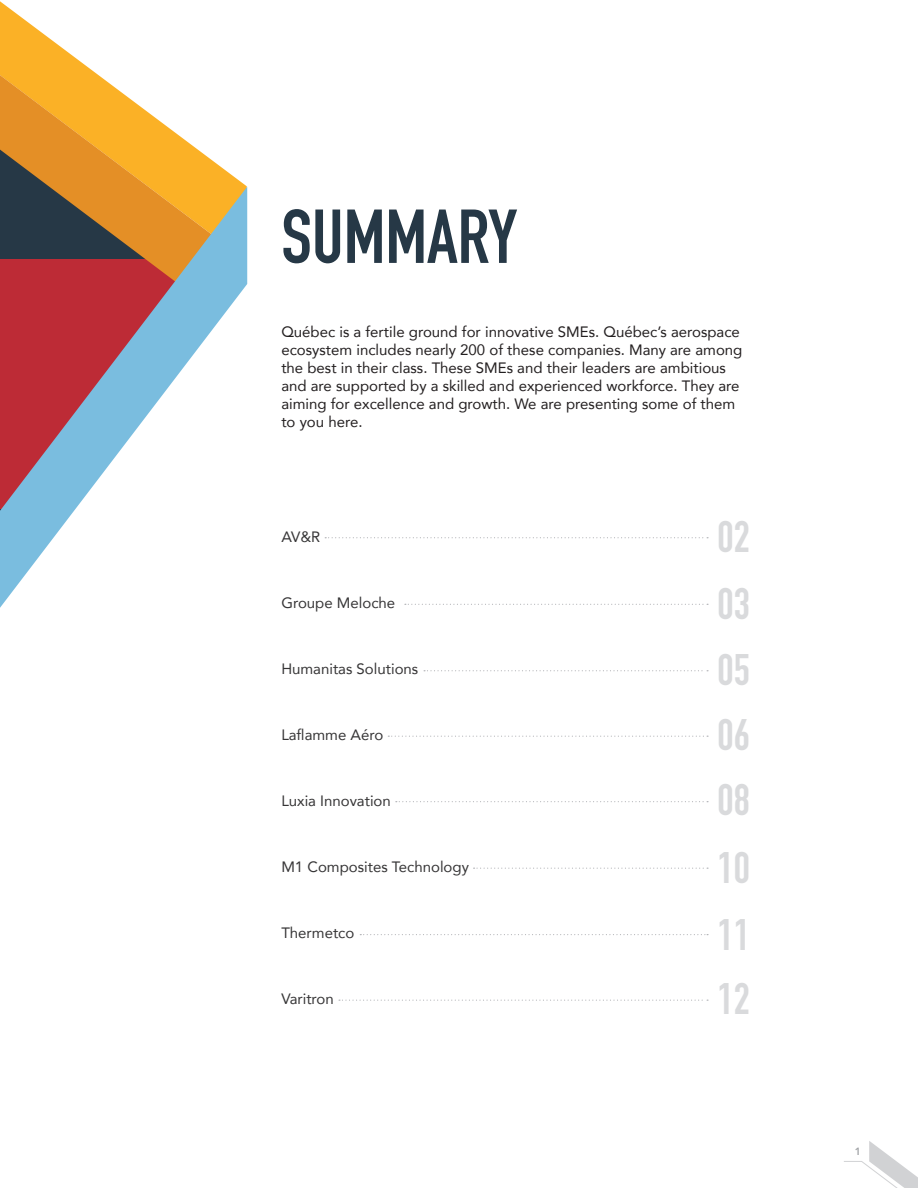
<style>
.page{position:relative;width:918px;height:1188px;background:#fff}
.page>*{position:absolute;margin:0;border:0;box-sizing:border-box;transform-origin:0 0}
.t1{font:700 75px "DIN Condensed";color:#263846}
.t2{font:700 43.5px "DIN Condensed";color:#d9dadc}
.t3{font:15px/18px "Avenir";color:#231f20}
.t4{font:15px "Avenir";color:#363536}
.t5{font:800 10.5px "Avenir";color:#a1a3a6}
</style>
<div class="page">
<svg style="left:0;top:1px;width:247px;height:186px"></svg>
<svg style="left:0;top:75px;width:237px;height:112px"></svg>
<svg style="left:0;top:187px;width:247px;height:421px"></svg>
<svg style="left:844px;top:1141px;width:74px;height:47px"></svg>
<svg style="left:325px;top:537px;width:383px;height:1px"></svg>
<svg style="left:405px;top:604px;width:303px;height:1px"></svg>
<svg style="left:424px;top:670px;width:284px;height:1px"></svg>
<svg style="left:388px;top:736px;width:320px;height:1px"></svg>
<svg style="left:396px;top:801px;width:312px;height:1px"></svg>
<svg style="left:474px;top:868px;width:234px;height:1px"></svg>
<svg style="left:360px;top:934px;width:348px;height:1px"></svg>
<svg style="left:339px;top:1000px;width:369px;height:1px"></svg>
<p class="t1" style="left:281px;top:186px;width:238px">SUMMARY</p>
<p class="t3" style="left:281px;top:323px;width:463px">Québec is a fertile ground for innovative SMEs. Québec’s aerospace ecosystem includes nearly 200 of these companies. Many are among the best in their class. These SMEs and their leaders are ambitious and are supported by a skilled and experienced workforce. They are aiming for excellence and growth. We are presenting some of them to you here.</p>
<p class="t4" style="left:281px;top:525px;width:41px">AV&amp;R</p>
<p class="t4" style="left:281px;top:591px;width:115px">Groupe Meloche</p>
<p class="t4" style="left:281px;top:657px;width:139px">Humanitas Solutions</p>
<p class="t4" style="left:281px;top:723px;width:104px">Laflamme Aéro</p>
<p class="t4" style="left:281px;top:789px;width:111px">Luxia Innovation</p>
<p class="t4" style="left:281px;top:855px;width:189px">M1 Composites Technology</p>
<p class="t4" style="left:281px;top:921px;width:75px">Thermetco</p>
<p class="t4" style="left:281px;top:987px;width:54px">Varitron</p>
<p class="t2" style="left:718px;top:507px;width:34px">02</p>
<p class="t2" style="left:718px;top:575px;width:34px">03</p>
<p class="t2" style="left:718px;top:641px;width:34px">05</p>
<p class="t2" style="left:718px;top:706px;width:34px">06</p>
<p class="t2" style="left:718px;top:771px;width:34px">08</p>
<p class="t2" style="left:718px;top:839px;width:34px">10</p>
<p class="t2" style="left:718px;top:905px;width:34px">11</p>
<p class="t2" style="left:718px;top:970px;width:34px">12</p>
<p class="t5" style="left:855px;top:1143px;width:8px">1</p>
</div>
